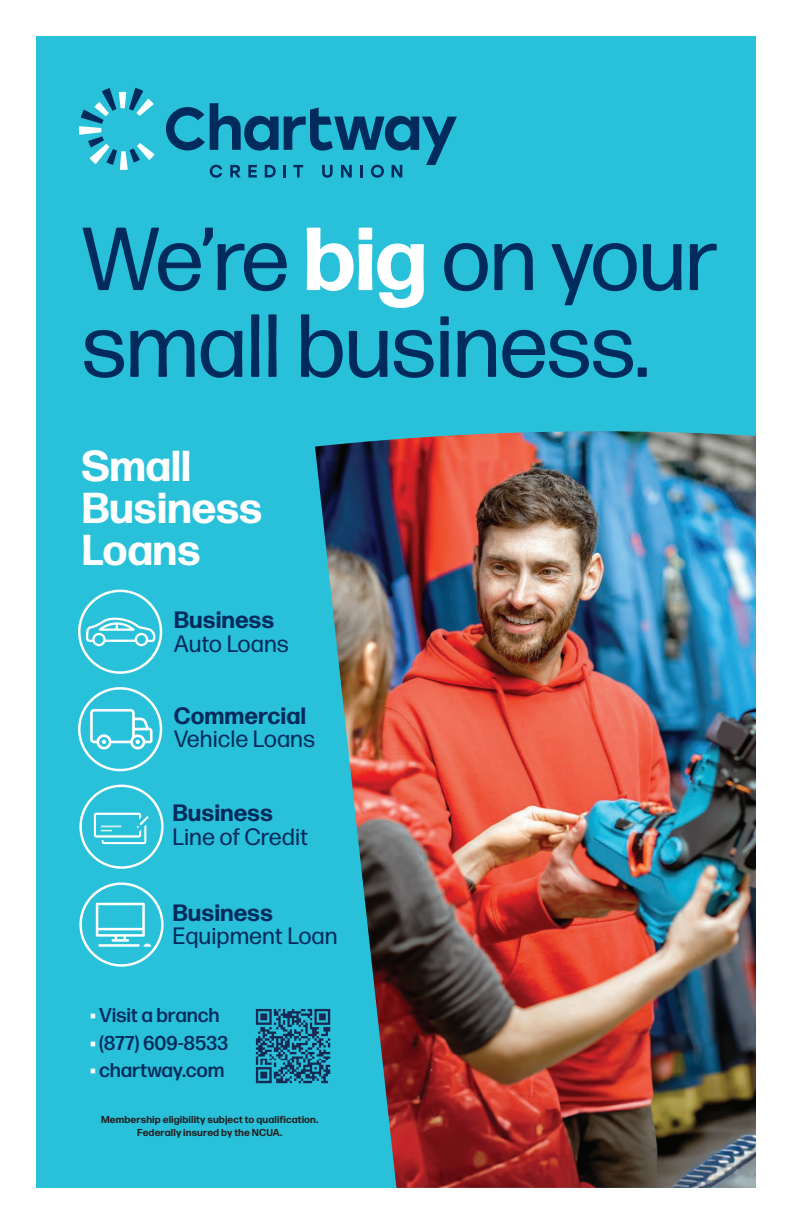
<style>
.page{position:relative;width:792px;height:1224px;background:#fff}
.page>*{position:absolute;margin:0;border:0;box-sizing:border-box;transform-origin:0 0}
.t1{font:89.3px/86.8px "Forma DJR Micro";letter-spacing:-.02em;color:#002b5c}
.t2{font:700 43.3px/42px "Forma DJR Micro";letter-spacing:-.01em;color:#fff}
.t3{font:23.6px/23.6px "Forma DJR Micro";color:#002b5c}
.t4{font:500 20px "Forma DJR Micro";letter-spacing:-.01em;color:#002b5c}
.t5{font:700 10.1px/12.9px "Forma DJR Micro";letter-spacing:.01em;color:#231f20;text-align:center}
.s1{font-weight:700;color:#fff}
.s2{font-weight:700}
.s3{color:#fff}
</style>
<div class="page">
<div style="left:36px;top:36px;width:720px;height:1152px;background:#29c0da"></div>
<svg style="left:79px;top:88px;width:76px;height:82px"></svg>
<svg style="left:166px;top:103px;width:291px;height:75px"></svg>
<img style="left:315px;top:431px;width:441px;height:757px">
<div style="left:79px;top:785px;width:85px;height:84px;border:2px solid #fff;border-radius:50%"></div>
<svg style="left:93px;top:812px;width:56px;height:33px"></svg>
<img style="left:255px;top:1003px;width:82px;height:86px">
<svg style="left:78px;top:590px;width:84px;height:84px"></svg>
<svg style="left:78px;top:687px;width:84px;height:84px"></svg>
<svg style="left:79px;top:882px;width:85px;height:85px"></svg>
<p class="t1" style="left:81px;top:213px;width:638px">We’re <span class="s1">big</span> on your small business.</p>
<p class="t2" style="left:82px;top:443px;width:183px">Small<br>Business<br>Loans</p>
<p class="t3" style="left:174px;top:608px;width:116px"><span class="s2">Business<br></span>Auto Loans</p>
<p class="t3" style="left:174px;top:703px;width:143px"><span class="s2">Commercial<br></span>Vehicle Loans</p>
<p class="t3" style="left:173px;top:801px;width:137px"><span class="s2">Business<br></span>Line of Credit</p>
<p class="t3" style="left:173px;top:900px;width:167px"><span class="s2">Business<br></span>Equipment Loan</p>
<p class="t4" style="left:90px;top:1003px;width:131px"><span class="s3">•</span> Visit a branch</p>
<p class="t4" style="left:90px;top:1030px;width:140px"><span class="s3">•</span> (877) 609-8533</p>
<p class="t4" style="left:90px;top:1057px;width:136px"><span class="s3">•</span> chartway.com</p>
<p class="t5" style="left:101px;top:1113px;width:219px">Membership eligibility subject to qualification.<br>Federally insured by the NCUA.</p>
</div>
